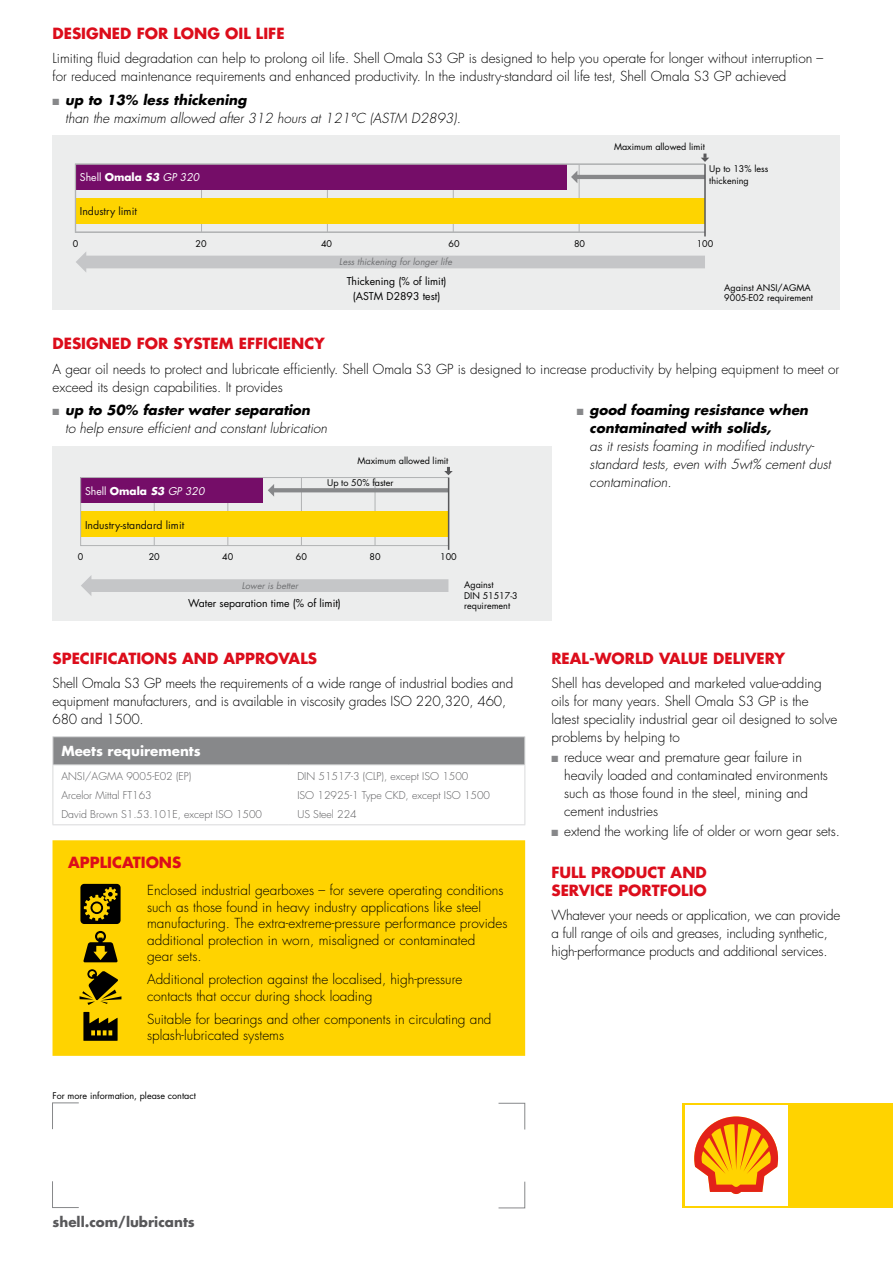
<style>
.page{position:relative;width:893px;height:1263px;background:#fff}
.page>*{position:absolute;margin:0;border:0;box-sizing:border-box;transform-origin:0 0}
.t1{font:700 15px "Futura Std";color:#dc0d1b}
.t2{font:300 13.5px/18px "Futura Std";color:#000}
.t3{font:italic 300 13.5px/18px "Futura Std";color:#000}
.t4{font:italic 700 13.5px/18px "Futura Std";color:#000}
.t5{font:700 13.5px "Futura Std";color:#58585a}
.t6{font:700 13.5px "Futura Std";color:#fff}
.t7{font:300 10.5px/19.2px "Futura Std";color:#58585a}
.t8{font:10.5px/15px "Futura Std";color:#000;text-align:center}
.t9{font:10.5px "Futura Std";color:#14120a}
.t10{font:10.5px "Futura Std";color:#fff}
.t11{font:9px/10.5px "Futura Std";color:#000}
.t12{font:italic 9px "Futura Std";color:#707173}
.s1{color:#87888a}
.s2{font-weight:700}
.s3{font-weight:700;font-style:italic}
.s4{font-style:italic}
</style>
<div class="page">
<div style="left:53px;top:135px;width:787px;height:175px;background:#eceded"></div>
<hr style="left:201px;top:164px;width:1px;height:68px;background:#b1b3b4">
<hr style="left:327px;top:164px;width:1px;height:68px;background:#b1b3b4">
<hr style="left:453px;top:164px;width:1px;height:68px;background:#b1b3b4">
<hr style="left:579px;top:164px;width:1px;height:68px;background:#b1b3b4">
<div style="left:75px;top:198px;width:630px;height:26px;background:#fed400"></div>
<div style="left:75px;top:164px;width:492px;height:26px;background:#750d68"></div>
<div style="left:75px;top:164px;width:631px;height:69px;border:1px solid #b1b3b4"></div>
<svg style="left:701px;top:154px;width:8px;height:8px"></svg>
<svg style="left:571px;top:171px;width:133px;height:12px"></svg>
<hr style="left:704px;top:164px;width:2px;height:72px;background:#58585a">
<svg style="left:76px;top:252px;width:629px;height:20px"></svg>
<div style="left:53px;top:446px;width:499px;height:174px;background:#eceded"></div>
<svg style="left:81px;top:575px;width:367px;height:21px"></svg>
<hr style="left:154px;top:477px;width:1px;height:69px;background:#b1b3b4">
<hr style="left:227px;top:477px;width:1px;height:69px;background:#b1b3b4">
<hr style="left:301px;top:477px;width:1px;height:69px;background:#b1b3b4">
<hr style="left:375px;top:477px;width:1px;height:69px;background:#b1b3b4">
<div style="left:81px;top:511px;width:367px;height:26px;background:#fed400"></div>
<div style="left:81px;top:477px;width:182px;height:26px;background:#750d68"></div>
<div style="left:80px;top:477px;width:369px;height:69px;border:1px solid #b1b3b4"></div>
<svg style="left:444px;top:467px;width:9px;height:8px"></svg>
<svg style="left:268px;top:484px;width:180px;height:13px"></svg>
<hr style="left:448px;top:477px;width:1px;height:73px;background:#58585a">
<hr style="left:53px;top:736px;width:236px;height:1px;background:#d9dadb">
<hr style="left:289px;top:736px;width:236px;height:1px;background:#d9dadb">
<div style="left:53px;top:737px;width:472px;height:27px;background:#87888a"></div>
<hr style="left:53px;top:764px;width:236px;height:1px;background:#d9dadb">
<hr style="left:53px;top:765px;width:1px;height:59px;background:#d9dadb">
<hr style="left:289px;top:764px;width:236px;height:1px;background:#d9dadb">
<hr style="left:524px;top:765px;width:1px;height:59px;background:#d9dadb">
<hr style="left:53px;top:824px;width:236px;height:1px;background:#d9dadb">
<hr style="left:289px;top:824px;width:236px;height:1px;background:#d9dadb">
<svg style="left:52px;top:1102px;width:27px;height:28px"></svg>
<svg style="left:52px;top:1181px;width:27px;height:27px"></svg>
<svg style="left:498px;top:1181px;width:27px;height:28px"></svg>
<svg style="left:498px;top:1102px;width:27px;height:28px"></svg>
<div style="left:683px;top:1103px;width:209px;height:105px;background:#ffd300"></div>
<div style="left:685px;top:1105px;width:102px;height:100px;background:#fff"></div>
<svg style="left:694px;top:1116px;width:85px;height:78px"></svg>
<div style="left:53px;top:840px;width:472px;height:216px;background:#ffd300"></div>
<svg style="left:80px;top:884px;width:41px;height:40px;background:#514300"></svg>
<svg style="left:83px;top:931px;width:35px;height:31px"></svg>
<svg style="left:83px;top:1012px;width:35px;height:29px"></svg>
<svg style="left:80px;top:969px;width:41px;height:36px"></svg>
<p class="t1" style="left:53px;top:23px;width:234px">DESIGNED FOR LONG OIL LIFE</p>
<p class="t2" style="left:53px;top:49px;width:772px">Limiting fluid degradation can help to prolong oil life. Shell Omala S3 GP is designed to help you operate for longer without interruption – for reduced maintenance requirements and enhanced productivity. In the industry-standard oil life test, Shell Omala S3 GP achieved</p>
<p class="t3" style="left:65px;top:91px;width:397px;text-indent:-13px"><span class="s1">■</span> <span class="s2">up to 13% less thickening<br></span>than the maximum allowed after 312 hours at 121°C (ASTM D2893).</p>
<p class="t10" style="left:80px;top:170px;width:121px">Shell <span class="s2">OMALA</span> <span class="s3">S3</span> <span class="s4">GP 320</span></p>
<p class="t9" style="left:80px;top:205px;width:59px">Industry limit</p>
<p class="t11" style="left:614px;top:142px;width:92px">Maximum allowed limit</p>
<p class="t11" style="left:709px;top:162px;width:61px;line-height:12px">Up to 13% less thickening</p>
<p class="t11" style="left:73px;top:239px;width:7px">0</p>
<p class="t11" style="left:196px;top:239px;width:13px">20</p>
<p class="t11" style="left:321px;top:239px;width:13px">40</p>
<p class="t11" style="left:449px;top:239px;width:13px">60</p>
<p class="t11" style="left:574px;top:239px;width:13px">80</p>
<p class="t11" style="left:697px;top:239px;width:18px">100</p>
<p class="t12" style="left:339px;top:256px;width:114px">Less thickening for longer life</p>
<p class="t8" style="left:347px;top:274px;width:101px">Thickening (% of limit) (ASTM D2893 test)</p>
<p class="t11" style="left:724px;top:282px;width:90px">Against ANSI/AGMA<br>9005-E02 requirement</p>
<p class="t1" style="left:53px;top:334px;width:273px">DESIGNED FOR SYSTEM EFFICIENCY</p>
<p class="t2" style="left:53px;top:360px;width:788px">A gear oil needs to protect and lubricate efficiently. Shell Omala S3 GP is designed to increase productivity by helping equipment to meet or exceed its design capabilities. It provides</p>
<p class="t3" style="left:65px;top:402px;width:263px;text-indent:-13px"><span class="s1">■</span> <span class="s2">up to 50% faster water separation<br></span>to help ensure efficient and constant lubrication</p>
<p class="t4" style="left:590px;top:401px;width:220px;text-indent:-13px"><span class="s1">■</span> good foaming resistance when contaminated with solids,</p>
<p class="t3" style="left:590px;top:438px;width:242px">as it resists foaming in modified industry&shy;standard tests, even with 5wt% cement dust contamination.</p>
<p class="t11" style="left:357px;top:455px;width:92px">Maximum allowed limit</p>
<p class="t11" style="left:327px;top:477px;width:68px">Up to 50% faster</p>
<p class="t10" style="left:85px;top:484px;width:121px">Shell <span class="s2">OMALA</span> <span class="s3">S3</span> <span class="s4">GP 320</span></p>
<p class="t9" style="left:85px;top:518px;width:101px">Industry-standard limit</p>
<p class="t11" style="left:78px;top:552px;width:7px">0</p>
<p class="t11" style="left:149px;top:552px;width:13px">20</p>
<p class="t11" style="left:222px;top:552px;width:13px">40</p>
<p class="t11" style="left:296px;top:552px;width:13px">60</p>
<p class="t11" style="left:369px;top:552px;width:13px">80</p>
<p class="t11" style="left:440px;top:552px;width:18px">100</p>
<p class="t12" style="left:242px;top:580px;width:58px">Lower is better</p>
<p class="t8" style="left:188px;top:596px;width:154px">Water separation time (% of limit)</p>
<p class="t11" style="left:464px;top:580px;width:55px">Against<br>DIN 51517-3 requirement</p>
<p class="t1" style="left:53px;top:648px;width:266px">SPECIFICATIONS AND APPROVALS</p>
<p class="t2" style="left:53px;top:674px;width:462px">Shell Omala S3 GP meets the requirements of a wide range of industrial bodies and equipment manufacturers, and is available in viscosity grades ISO 220,320, 460,<br>680 and 1500.</p>
<p class="t6" style="left:61px;top:742px;width:141px">MEETS REQUIREMENTS</p>
<p class="t7" style="left:61px;top:767px;width:202px">ANSI/AGMA 9005-E02 (EP)<br>Arcelor Mittal FT163<br>David Brown S1.53.101E, except ISO 1500</p>
<p class="t7" style="left:297px;top:767px;width:194px">DIN 51517-3 (CLP), except ISO 1500<br>ISO 12925-1 Type CKD, except ISO 1500<br>US Steel 224</p>
<p class="t1" style="left:68px;top:853px;width:115px">APPLICATIONS</p>
<p class="t2" style="left:147px;top:882px;width:362px;line-height:16.5px">Enclosed industrial gearboxes – for severe operating conditions such as those found in heavy industry applications like steel manufacturing. The extra-extreme-pressure performance provides additional protection in worn, misaligned or contaminated<br>gear sets.</p>
<p class="t2" style="left:147px;top:971px;width:317px;line-height:16.5px">Additional protection against the localised, high-pressure contacts that occur during shock loading</p>
<p class="t2" style="left:147px;top:1011px;width:346px;line-height:16.5px">Suitable for bearings and other components in circulating and splash-lubricated systems</p>
<p class="t11" style="left:53px;top:1090px;width:145px">For more information, please contact</p>
<p class="t1" style="left:551px;top:648px;width:234px">REAL-WORLD VALUE DELIVERY</p>
<p class="t2" style="left:551px;top:674px;width:287px">Shell has developed and marketed value-adding oils for many years. Shell Omala S3 GP is the latest speciality industrial gear oil designed to solve problems by helping to</p>
<p class="t2" style="left:564px;top:749px;width:265px;text-indent:-13px"><span class="s1">■</span> reduce wear and premature gear failure in heavily loaded and contaminated environments such as those found in the steel, mining and cement industries</p>
<p class="t2" style="left:551px;top:823px;width:290px"><span class="s1">■</span> extend the working life of older or worn gear sets.</p>
<p class="t1" style="left:551px;top:862px;width:52px">FULL PRO</p>
<p class="t1" style="left:625px;top:862px;width:22px">DUCT</p>
<p class="t1" style="left:671px;top:862px;width:38px">AND</p>
<p class="t1" style="left:551px;top:880px;width:10px">SERVICE</p>
<p class="t1" style="left:618px;top:880px;width:12px">PORT</p>
<p class="t1" style="left:660px;top:880px;width:39px">FOLIO</p>
<p class="t2" style="left:551px;top:906px;width:290px">Whatever your needs or application, we can provide a full range of oils and greases, including synthetic, high-performance products and additional services.</p>
<p class="t5" style="left:53px;top:1212px;width:144px">SHELL.COM/LUBRICANTS</p>
</div>
